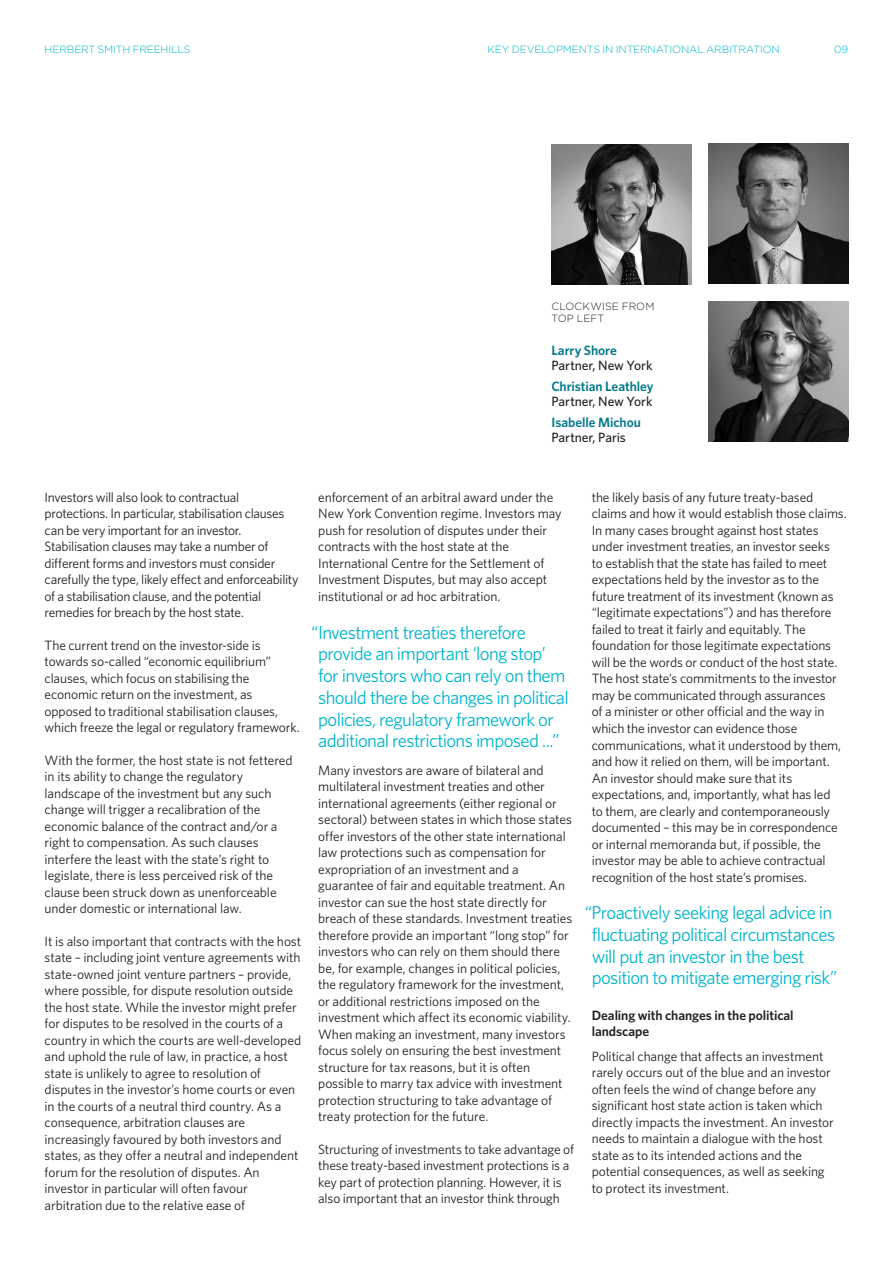
<style>
.page{position:relative;width:893px;height:1263px;background:#fff}
.page>*{position:absolute;margin:0;border:0;box-sizing:border-box;transform-origin:0 0}
.t1{font:18.75px/21.8px "Whitney";letter-spacing:-.035em;color:#00b5cb}
.Body_Text{font:13.5px/16.5px "Whitney";letter-spacing:-.01em;color:#231f20}
.Body_Heading_1{font:600 13.5px/16.5px "Whitney";letter-spacing:-.005em;color:#231f20}
.Name{font:600 13.5px "Whitney";letter-spacing:-.005em;color:#00788b}
.Role{font:500 13.5px "Whitney";letter-spacing:-.005em;color:#231f20}
.Name-2{font:500 13.5px "Whitney";letter-spacing:-.005em;color:#231f20}
.t2{font:300 10.5px "Gotham";letter-spacing:-.015em;color:#00b5cb}
.Name-3{font:300 10.5px/12px "Gotham";letter-spacing:.01em;color:#231f20}
</style>
<div class="page">
<img style="left:551px;top:145px;width:140px;height:140px">
<img style="left:708px;top:301px;width:140px;height:140px">
<img style="left:708px;top:144px;width:140px;height:140px">
<p class="t2" style="left:45px;top:43px;width:147px">HERBERT SMITH FREEHILLS</p>
<p class="t2" style="left:487px;top:43px;width:294px">KEY DEVELOPMENTS IN INTERNATIONAL ARBITRATION</p>
<p class="t2" style="left:834px;top:43px;width:16px">09</p>
<p class="Name-3" style="left:551px;top:300px;width:105px">CLOCKWISE FROM<br>TOP LEFT</p>
<p class="Name" style="left:551px;top:341px;width:67px">Larry Shore</p>
<p class="Role" style="left:551px;top:356px;width:103px">Partner, New York</p>
<p class="Name" style="left:551px;top:377px;width:103px">Christian Leathley</p>
<p class="Name-2" style="left:551px;top:392px;width:103px">Partner, New York</p>
<p class="Name" style="left:551px;top:413px;width:91px">Isabelle Michou</p>
<p class="Role" style="left:551px;top:428px;width:76px">Partner, Paris</p>
<p class="Body_Text" style="left:45px;top:489px;width:256px">Investors will also look to contractual protections. In particular, stabilisation clauses can be very important for an investor.<br>Stabilisation clauses may take a number of different forms and investors must consider carefully the type, likely effect and enforceability of a stabilisation clause, and the potential remedies for breach by the host state.</p>
<p class="Body_Text" style="left:45px;top:637px;width:257px">The current trend on the investor-side is towards so-called “economic equilibrium” clauses, which focus on stabilising the economic return on the investment, as opposed to traditional stabilisation clauses, which freeze the legal or regulatory framework.</p>
<p class="Body_Text" style="left:45px;top:752px;width:250px">With the former, the host state is not fettered in its ability to change the regulatory landscape of the investment but any such change will trigger a recalibration of the economic balance of the contract and/or a right to compensation. As such clauses interfere the least with the state’s right to legislate, there is less perceived risk of the clause been struck down as unenforceable under domestic or international law.</p>
<p class="Body_Text" style="left:45px;top:932px;width:258px">It is also important that contracts with the host state – including joint venture agreements with state-owned joint venture partners – provide, where possible, for dispute resolution outside the host state. While the investor might prefer for disputes to be resolved in the courts of a country in which the courts are well-developed and uphold the rule of law, in practice, a host state is unlikely to agree to resolution of disputes in the investor’s home courts or even in the courts of a neutral third country. As a consequence, arbitration clauses are increasingly favoured by both investors and states, as they offer a neutral and independent forum for the resolution of disputes. An investor in particular will often favour arbitration due to the relative ease of</p>
<p class="Body_Text" style="left:318px;top:489px;width:245px">enforcement of an arbitral award under the New York Convention regime. Investors may push for resolution of disputes under their contracts with the host state at the International Centre for the Settlement of Investment Disputes, but may also accept institutional or ad hoc arbitration.</p>
<p class="t1" style="left:318px;top:621px;width:252px;text-indent:-7px">“Investment treaties therefore provide an important ‘long stop’ for investors who can rely on them should there be changes in political policies, regulatory framework or additional restrictions imposed ...”</p>
<p class="Body_Text" style="left:318px;top:761px;width:256px">Many investors are aware of bilateral and multilateral investment treaties and other international agreements (either regional or sectoral) between states in which those states offer investors of the other state international law protections such as compensation for expropriation of an investment and a guarantee of fair and equitable treatment. An investor can sue the host state directly for breach of these standards. Investment treaties therefore provide an important “long stop” for investors who can rely on them should there be, for example, changes in political policies, the regulatory framework for the investment, or additional restrictions imposed on the investment which affect its economic viability.<br>When making an investment, many investors focus solely on ensuring the best investment structure for tax reasons, but it is often possible to marry tax advice with investment protection structuring to take advantage of treaty protection for the future.</p>
<p class="Body_Text" style="left:318px;top:1140px;width:257px">Structuring of investments to take advantage of these treaty-based investment protections is a key part of protection planning. However, it is also important that an investor think through</p>
<p class="Body_Text" style="left:592px;top:489px;width:257px">the likely basis of any future treaty-based claims and how it would establish those claims.<br>In many cases brought against host states under investment treaties, an investor seeks<br>to establish that the state has failed to meet expectations held by the investor as to the future treatment of its investment (known as “legitimate expectations”) and has therefore failed to treat it fairly and equitably. The foundation for those legitimate expectations will be the words or conduct of the host state.<br>The host state’s commitments to the investor may be communicated through assurances<br>of a minister or other official and the way in which the investor can evidence those communications, what it understood by them, and how it relied on them, will be important.<br>An investor should make sure that its expectations, and, importantly, what has led<br>to them, are clearly and contemporaneously documented – this may be in correspondence or internal memoranda but, if possible, the investor may be able to achieve contractual recognition of the host state’s promises.</p>
<p class="t1" style="left:592px;top:901px;width:247px;text-indent:-7px">“Proactively seeking legal advice in fluctuating political circumstances will put an investor in the best position to mitigate emerging risk”</p>
<p class="Body_Heading_1" style="left:592px;top:1006px;width:203px">Dealing with changes in the political landscape</p>
<p class="Body_Text" style="left:592px;top:1047px;width:244px">Political change that affects an investment rarely occurs out of the blue and an investor often feels the wind of change before any significant host state action is taken which directly impacts the investment. An investor needs to maintain a dialogue with the host state as to its intended actions and the potential consequences, as well as seeking to protect its investment.</p>
</div>
